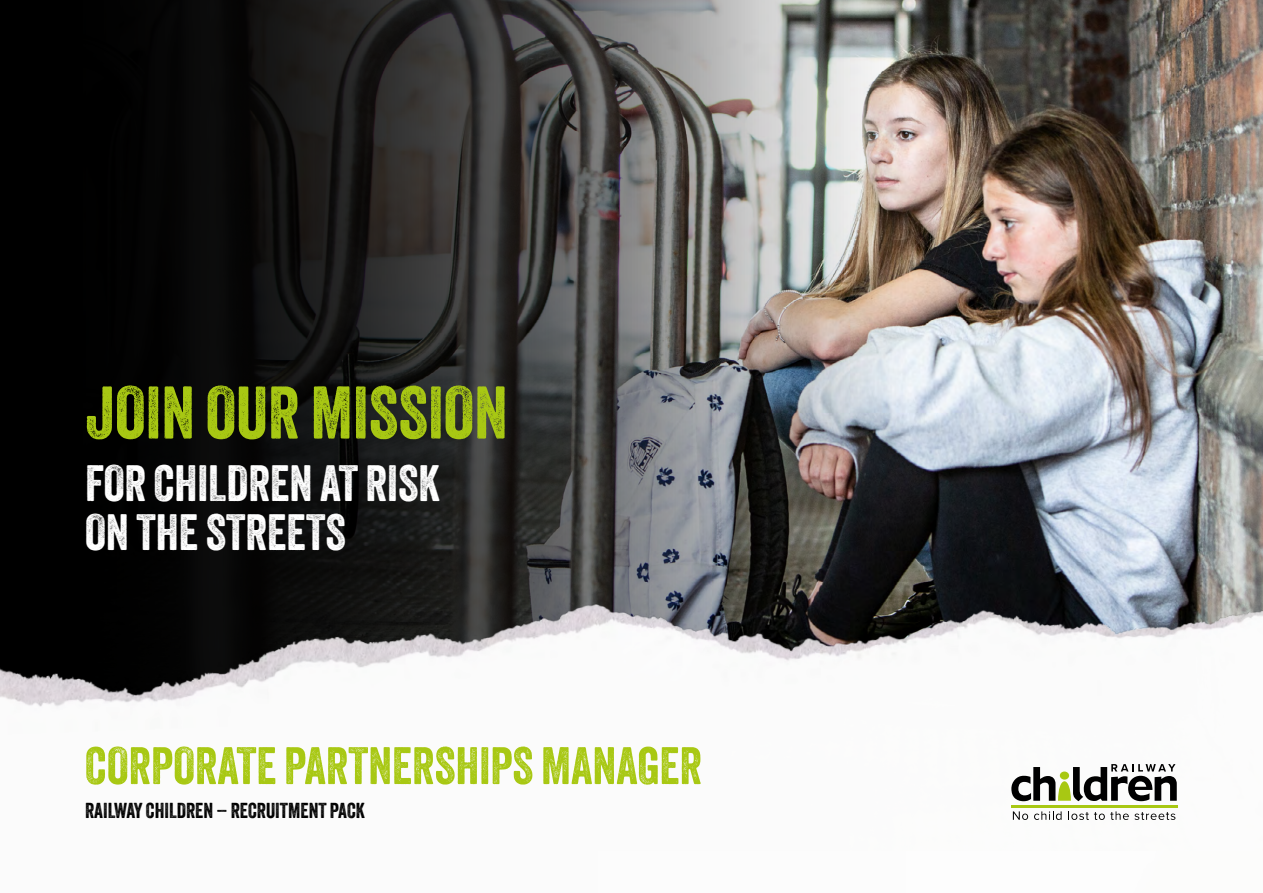
<style>
.page{position:relative;width:1263px;height:893px;background:#fff}
.page>*{position:absolute;margin:0;border:0;box-sizing:border-box;transform-origin:0 0}
.t1{font:72px "Veneer";color:#a8c813}
.t2{font:51px "Veneer";color:#a8c813}
.t3{font:49.5px/49.5px "Veneer";color:#fff}
.t4{font:21px "Veneer";color:#000}
</style>
<div class="page">
<img style="left:1011px;top:0;width:252px;height:598px">
<img style="left:0;top:0;width:1011px;height:698px">
<img style="left:1px;top:598px;width:1262px;height:222px">
<hr style="left:1011px;top:805px;width:166px;height:3px;background:#a8c813">
<svg style="left:1013px;top:811px;width:15px;height:9px"></svg>
<svg style="left:1034px;top:811px;width:27px;height:9px"></svg>
<svg style="left:1068px;top:811px;width:107px;height:9px"></svg>
<svg style="left:1011px;top:764px;width:166px;height:37px"></svg>
<h1 class="t1" style="left:85px;top:369px;width:424px">JOIN OUR MISSION</h1>
<h3 class="t3" style="left:85px;top:458px;width:356px">FOR CHILDREN AT RISK<br>ON THE STREETS</h3>
<h2 class="t2" style="left:85px;top:735px;width:618px">CORPORATE PARTNERSHIPS MANAGER</h2>
<p class="t4" style="left:85px;top:798px;width:281px">RAILWAY CHILDREN – RECRUITMENT PACK</p>
</div>
